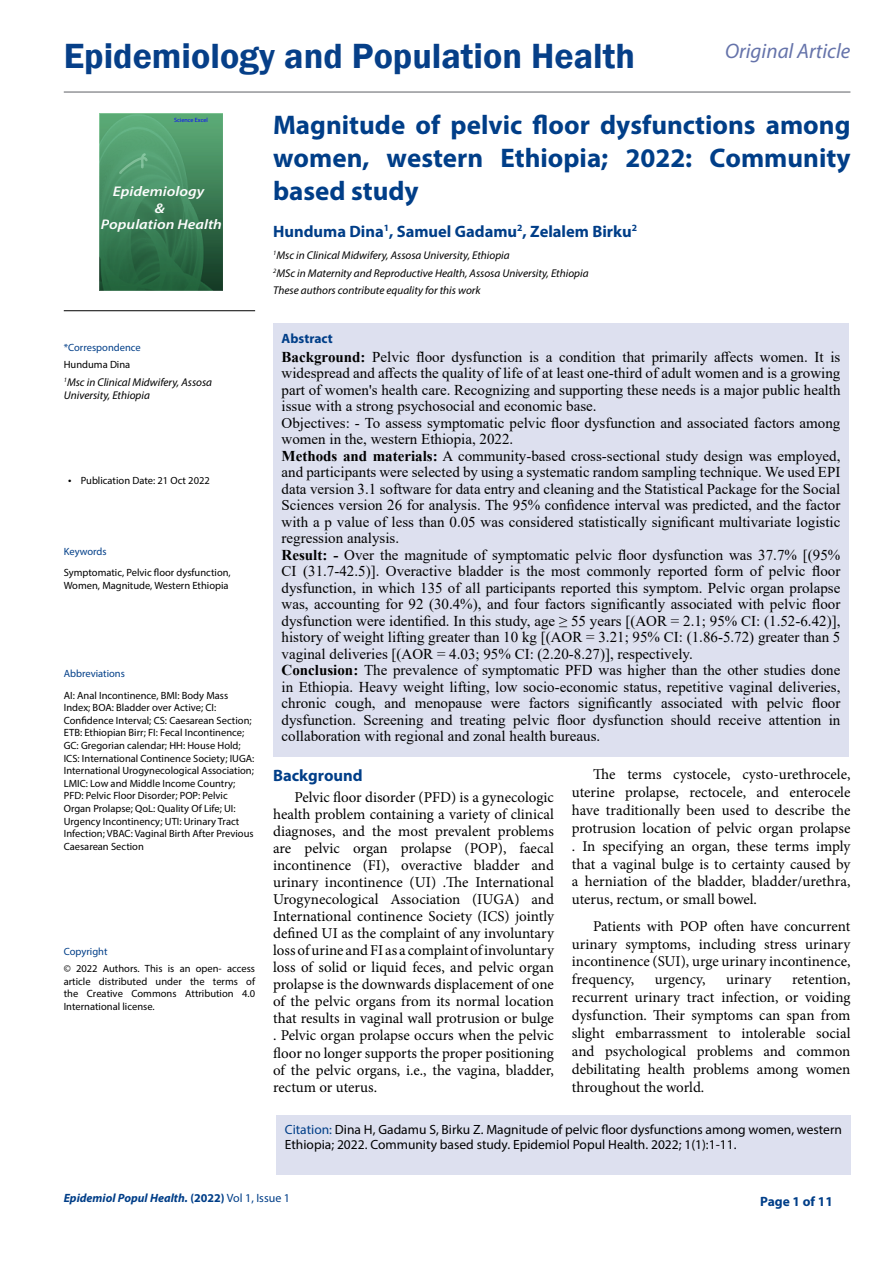
<style>
.page{position:relative;width:893px;height:1263px;background:#fff}
.page>*{position:absolute;margin:0;border:0;box-sizing:border-box;transform-origin:0 0}
.t1{font:600 36px "Franklin Gothic";color:#063f88}
.t2{font:700 27px/33px "Myriad Pro";color:#003e88;text-align:justify}
.t3{font:italic 21px "Myriad Pro";color:#6573aa}
.Side-Hedding{font:700 16.5px "Myriad Pro";color:#003e88}
.t4{font:15px/16.5px "Times New Roman";color:#000;text-align:justify}
.t5{font:15px/17.1px "Minion Pro";color:#000;text-align:justify}
.t6{font:italic 600 14.1px/16.8px "Myriad Pro";color:#fcfcfc;text-align:center;scale:1.14 1}
.t7{font:700 13.5px "Myriad Pro";color:#003e88}
.t8{font:13.35px/15px "Myriad Pro";color:#000}
.t9{font:italic 700 12px "Myriad Pro";color:#003e88}
.t10{font:italic 11.25px/13.5px "Myriad Pro";color:#000}
.t11{font:10.5px/12.6px "Myriad Pro";color:#000}
.t12{font:10.5px "Myriad Pro";color:#003e88}
.t13{font:italic 6.15px "Source Code Variable";color:#0808f9}
.s1{font-size:12px}
.s2{font-weight:700}
.s3{color:#003e88}
.s4{font-style:normal}
.s5{font-weight:400;font-style:normal}
</style>
<div class="page">
<div style="left:276px;top:1115px;width:574px;height:60px;background:#dde0ef"></div>
<svg style="left:100px;top:114px;width:123px;height:176px;background:#3f845a"></svg>
<hr style="left:64px;top:310px;width:191px;height:1px;background:#000">
<hr style="left:64px;top:91px;width:786px;height:2px;background:#939598">
<div style="left:273px;top:323px;width:576px;height:434px;background:#dde0ef"></div>
<h1 class="t1" style="left:64px;top:34px;width:573px">Epidemiology and Population Health</h1>
<h3 class="t3" style="left:725px;top:38px;width:127px">Original Article</h3>
<p class="t13" style="left:174px;top:116px;width:35px">Science Excel</p>
<p class="t2" style="left:273px;top:108px;width:579px">Magnitude of pelvic floor dysfunctions among women, western Ethiopia; 2022: Community based study</p>
<p class="Side-Hedding" style="left:273px;top:220px;width:365px">Hunduma Dina<sup>1</sup>, Samuel Gadamu<sup>2</sup>, Zelalem Birku<sup>2</sup></p>
<p class="t10" style="left:273px;top:248px;width:238px"><sup>1</sup>Msc in Clinical Midwifery, Assosa University, Ethiopia</p>
<p class="t10" style="left:273px;top:266px;width:317px"><sup>2</sup>MSc in Maternity and Reproductive Health, Assosa University, Ethiopia</p>
<p class="t10" style="left:273px;top:284px;width:209px">These authors contribute equality for this work</p>
<p class="t6" style="left:101px;top:182px;width:108px">Epidemiology<br>&amp;<br>Population Health</p>
<p class="t12" style="left:64px;top:341px;width:79px">*Correspondence</p>
<p class="t11" style="left:64px;top:358px;width:68px">Hunduma Dina</p>
<p class="t10" style="left:64px;top:375px;width:150px"><sup>1</sup>Msc in Clinical Midwifery, Assosa<br>University, Ethiopia</p>
<p class="t11" style="left:68px;top:474px;width:143px"><span class="s1">•</span> Publication Date: 21 Oct 2022</p>
<p class="t12" style="left:64px;top:545px;width:44px">Keywords</p>
<p class="t11" style="left:64px;top:566px;width:169px">Symptomatic, Pelvic floor dysfunction,<br>Women, Magnitude, Western Ethiopia</p>
<p class="t12" style="left:64px;top:667px;width:63px">Abbreviations</p>
<p class="t11" style="left:64px;top:689px;width:192px">AI: Anal Incontinence, BMI: Body Mass Index; BOA: Bladder over Active; CI:<br>Confidence Interval; CS: Caesarean Section; ETB: Ethiopian Birr; FI: Fecal Incontinence; GC: Gregorian calendar; HH: House Hold; ICS: International Continence Society; IUGA:<br>International Urogynecological Association; LMIC: Low and Middle Income Country; PFD: Pelvic Floor Disorder; POP: Pelvic Organ Prolapse; QoL: Quality Of Life; UI:<br>Urgency Incontinency; UTI: Urinary Tract Infection; VBAC: Vaginal Birth After Previous Caesarean Section</p>
<p class="t12" style="left:64px;top:945px;width:45px">Copyright</p>
<p class="t11" style="left:64px;top:962px;width:193px;text-align:justify">© 2022 Authors. This is an open- access article distributed under the terms of the Creative Commons Attribution 4.0<br>International license.</p>
<p class="t7" style="left:282px;top:330px;width:53px">Abstract</p>
<p class="t4" style="left:282px;top:348px;width:560px"><span class="s2">Background:</span> Pelvic floor dysfunction is a condition that primarily affects women. It is widespread and affects the quality of life of at least one-third of adult women and is a growing part of women's health care. Recognizing and supporting these needs is a major public health issue with a strong psychosocial and economic base.</p>
<p class="t4" style="left:282px;top:414px;width:560px">Objectives: - To assess symptomatic pelvic floor dysfunction and associated factors among women in the, western Ethiopia, 2022.</p>
<p class="t4" style="left:282px;top:447px;width:560px"><span class="s2">Methods and materials:</span> A community-based cross-sectional study design was employed, and participants were selected by using a systematic random sampling technique. We used EPI data version 3.1 software for data entry and cleaning and the Statistical Package for the Social Sciences version 26 for analysis. The 95% confidence interval was predicted, and the factor with a p value of less than 0.05 was considered statistically significant multivariate logistic regression analysis.</p>
<p class="t4" style="left:282px;top:546px;width:560px"><span class="s2">Result: -</span> Over the magnitude of symptomatic pelvic floor dysfunction was 37.7% [(95% CI (31.7-42.5)]. Overactive bladder is the most commonly reported form of pelvic floor dysfunction, in which 135 of all participants reported this symptom. Pelvic organ prolapse was, accounting for 92 (30.4%), and four factors significantly associated with pelvic floor dysfunction were identified. In this study, age ≥ 55 years [(AOR = 2.1; 95% CI: (1.52-6.42)], history of weight lifting greater than 10 kg [(AOR = 3.21; 95% CI: (1.86-5.72) greater than 5 vaginal deliveries [(AOR = 4.03; 95% CI: (2.20-8.27)], respectively.</p>
<p class="t4" style="left:282px;top:661px;width:560px"><span class="s2">Conclusion:</span> The prevalence of symptomatic PFD was higher than the other studies done in Ethiopia. Heavy weight lifting, low socio-economic status, repetitive vaginal deliveries, chronic cough, and menopause were factors significantly associated with pelvic floor dysfunction. Screening and treating pelvic floor dysfunction should receive attention in collaboration with regional and zonal health bureaus.</p>
<p class="Side-Hedding" style="left:273px;top:764px;width:91px">Background</p>
<p class="t5" style="left:273px;top:789px;width:282px;text-indent:21px">Pelvic floor disorder (PFD) is a gynecologic health problem containing a variety of clinical diagnoses, and the most prevalent problems are pelvic organ prolapse (POP), faecal incontinence (FI), overactive bladder and urinary incontinence (UI) .The International Urogynecological Association (IUGA) and International continence Society (ICS) jointly defined UI as the complaint of any involuntary loss of urine and FI as a complaint of involuntary loss of solid or liquid feces, and pelvic organ prolapse is the downwards displacement of one of the pelvic organs from its normal location that results in vaginal wall protrusion or bulge . Pelvic organ prolapse occurs when the pelvic floor no longer supports the proper positioning of the pelvic organs, i.e., the vagina, bladder, rectum or uterus.</p>
<p class="t5" style="left:572px;top:765px;width:280px;line-height:17.9px;text-indent:21px">The terms cystocele, cysto-urethrocele, uterine prolapse, rectocele, and enterocele have traditionally been used to describe the protrusion location of pelvic organ prolapse . In specifying an organ, these terms imply that a vaginal bulge is to certainty caused by a herniation of the bladder, bladder/urethra, uterus, rectum, or small bowel.</p>
<p class="t5" style="left:572px;top:917px;width:280px;line-height:17.9px;text-indent:21px">Patients with POP often have concurrent urinary symptoms, including stress urinary incontinence (SUI), urge urinary incontinence, frequency,</p>
<p class="t5" style="left:572px;top:971px;width:280px;line-height:17.9px;text-indent:220px">retention, recurrent urinary tract infection, or voiding dysfunction. Their symptoms can span from slight embarrassment to intolerable social and psychological problems and common debilitating health problems among women throughout the world.</p>
<p class="t5" style="left:655px;top:971px;width:52px">urgency,</p>
<p class="t5" style="left:726px;top:971px;width:47px">urinary</p>
<p class="t8" style="left:285px;top:1122px;width:559px"><span class="s3">Citation:</span> Dina H, Gadamu S, Birku Z. Magnitude of pelvic floor dysfunctions among women, western<br>Ethiopia; 2022. Community based study. Epidemiol Popul Health. 2022; 1(1):1-11.</p>
<p class="t9" style="left:64px;top:1190px;width:228px">Epidemiol Popul Health. <span class="s4">(2022)</span> <span class="s5">Vol 1, Issue 1</span></p>
<p class="t7" style="left:760px;top:1192px;width:74px">Page 1 of 11</p>
</div>
